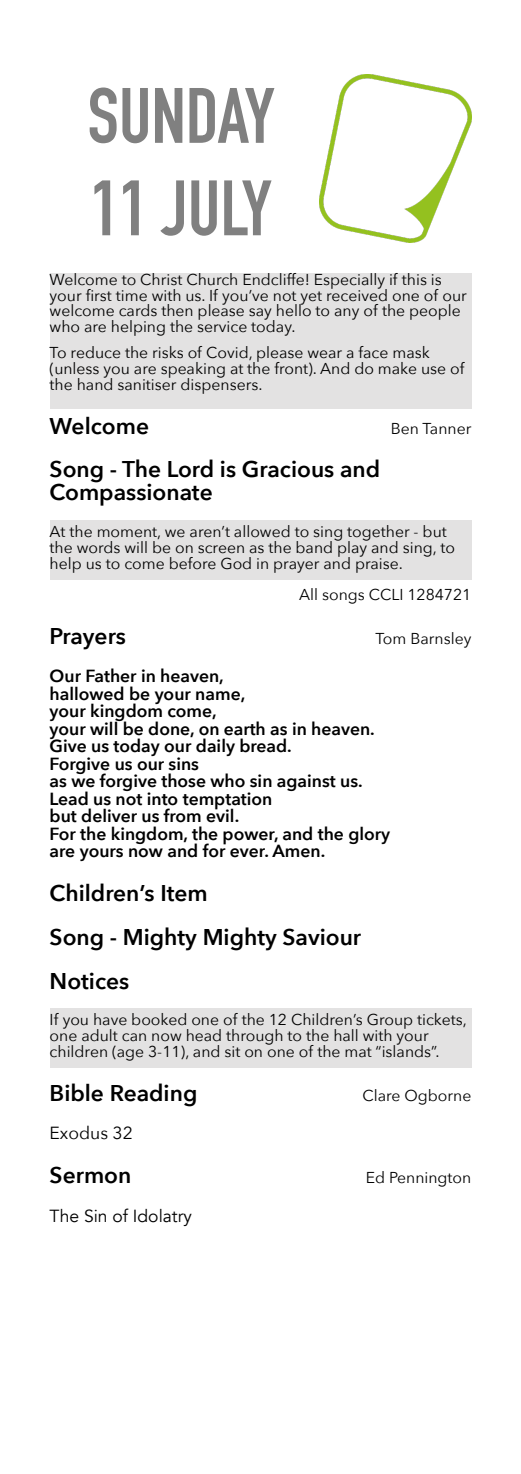
<style>
.page{position:relative;width:521px;height:1474px;background:#fff}
.page>*{position:absolute;margin:0;border:0;box-sizing:border-box;transform-origin:0 0}
.t1{font:700 77px/92.4px "DIN Condensed";color:#808080}
.t2{font:600 22.75px/43.8px "Avenir Next";color:#000}
.t3{font:600 17.5px/17.5px "Avenir Next";color:#000}
.t4{font:17.5px "Avenir";color:#000}
.t5{font:17.5px "Avenir Next";color:#000}
.t6{font:15.75px/15.8px "Avenir Next";color:#000}
</style>
<div class="page">
<div style="left:50px;top:520px;width:421px;height:59px;background:#e3e2e2"></div>
<div style="left:50px;top:1008px;width:421px;height:59px;background:#e3e2e2"></div>
<div style="left:50px;top:273px;width:421px;height:135px;background:#e3e2e2"></div>
<img style="left:319px;top:74px;width:152px;height:168px">
<h1 class="t1" style="left:87px;top:80px;width:189px">SUNDAY<br>11 JULY</h1>
<p class="t6" style="left:50px;top:272px;width:419px">Welcome to Christ Church Endcliffe! Especially if this is your first time with us. If you’ve not yet received one of our welcome cards then please say hello to any of the people who are helping the service today.</p>
<p class="t6" style="left:50px;top:345px;width:416px">To reduce the risks of Covid, please wear a face mask (unless you are speaking at the front). And do make use of the hand sanitiser dispensers.</p>
<h2 class="t2" style="left:50px;top:404px;width:101px">Welcome</h2>
<p class="t6" style="left:391px;top:421px;width:82px">Ben Tanner</p>
<h2 class="t2" style="left:50px;top:459px;width:332px;line-height:22.8px">Song - The Lord is Gracious and<br>Compassionate</h2>
<p class="t6" style="left:50px;top:524px;width:407px">At the moment, we aren’t allowed to sing together - but the words will be on screen as the band play and sing, to help us to come before God in prayer and praise.</p>
<p class="t6" style="left:299px;top:587px;width:174px">All songs CCLI 1284721</p>
<h2 class="t2" style="left:50px;top:614px;width:78px">Prayers</h2>
<p class="t6" style="left:375px;top:631px;width:97px">Tom Barnsley</p>
<p class="t3" style="left:50px;top:668px;width:342px">Our Father in heaven,<br>hallowed be your name,<br>your kingdom come,<br>your will be done, on earth as in heaven.<br>Give us today our daily bread.<br>Forgive us our sins<br>as we forgive those who sin against us.<br>Lead us not into temptation<br>but deliver us from evil.<br>For the kingdom, the power, and the glory are yours now and for ever. Amen.</p>
<h2 class="t2" style="left:50px;top:872px;width:313px">Children’s Item<br>Song - Mighty Mighty Saviour<br>Notices</h2>
<p class="t6" style="left:50px;top:1012px;width:419px">If you have booked one of the 12 Children’s Group tickets, one adult can now head through to the hall with your children (age 3-11), and sit on one of the mat “islands”.</p>
<h2 class="t2" style="left:50px;top:1071px;width:149px">Bible Reading</h2>
<p class="t6" style="left:362px;top:1087px;width:110px">Clare Ogborne</p>
<p class="t5" style="left:50px;top:1121px;width:85px">Exodus 32</p>
<h2 class="t2" style="left:50px;top:1153px;width:83px">Sermon</h2>
<p class="t6" style="left:366px;top:1170px;width:107px">Ed Pennington</p>
<p class="t4" style="left:50px;top:1203px;width:144px">The Sin of Idolatry</p>
</div>
